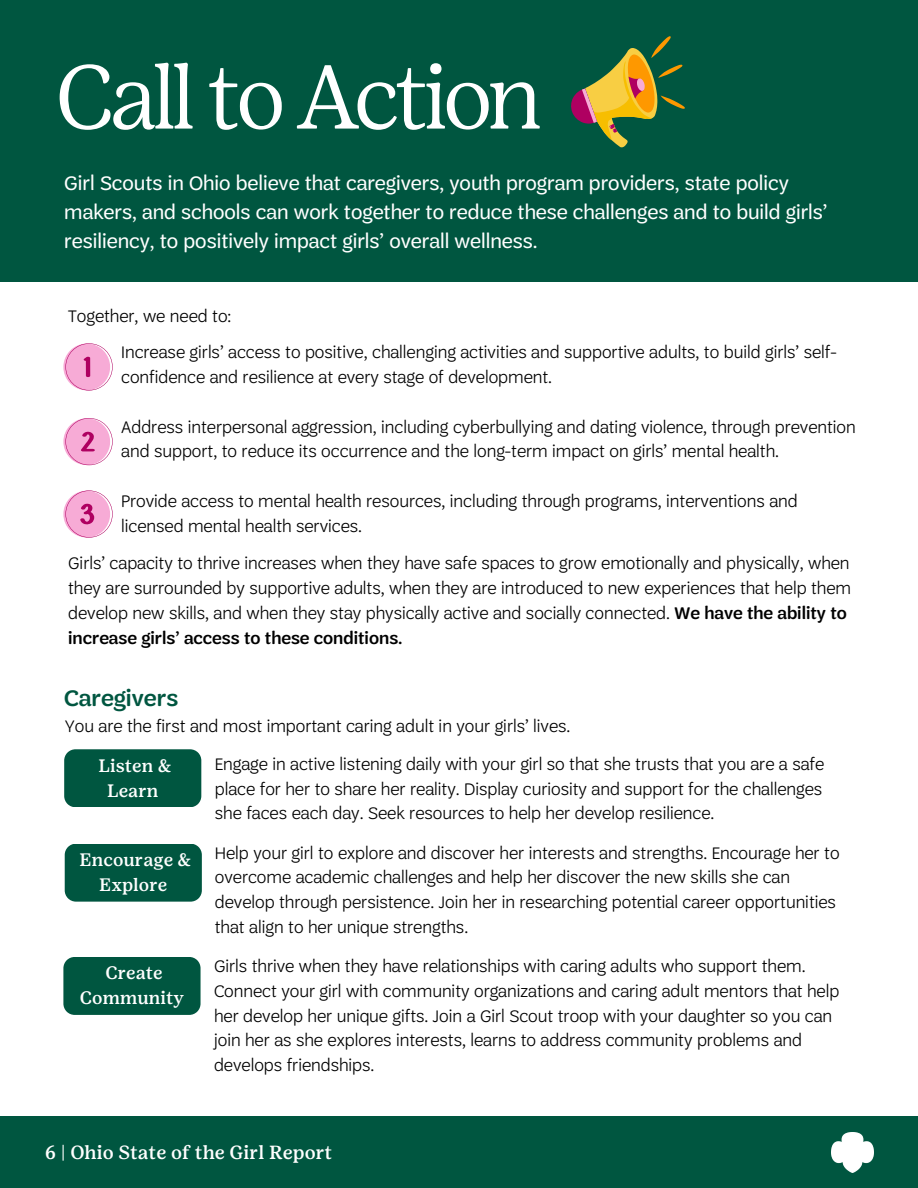
<style>
.page{position:relative;width:918px;height:1188px;background:#fff}
.page>*{position:absolute;margin:0;border:0;box-sizing:border-box;transform-origin:0 0}
.t1{font:300 90px "Girl Scout Display";letter-spacing:-.045em;color:#fff}
.t2{font:500 24px "Trefoil Sans";color:#005640}
.t3{font:21px/29.2px "Trefoil Sans";color:#fff}
.t4{font:500 19.05px "Girl Scout Text";color:#fff}
.t5{font:300 18px/24.8px "Trefoil Sans";color:#000}
.t6{font:500 18px/24.8px "Girl Scout Text";color:#fff;text-align:center}
.s1{font-weight:500}
</style>
<div class="page">
<div style="left:0;top:0;width:918px;height:282px;background:#005640"></div>
<svg style="left:571px;top:36px;width:113px;height:111px"></svg>
<div style="left:0;top:1117px;width:918px;height:71px;background:#005640"></div>
<img style="left:832px;top:1133px;width:42px;height:39px">
<svg style="left:63px;top:343px;width:50px;height:48px"></svg>
<svg style="left:63px;top:418px;width:50px;height:47px"></svg>
<svg style="left:63px;top:490px;width:50px;height:48px"></svg>
<div style="left:64px;top:749px;width:137px;height:58px;background:#005640"></div>
<div style="left:65px;top:844px;width:137px;height:58px;background:#005640"></div>
<div style="left:63px;top:957px;width:138px;height:58px;background:#005640"></div>
<p class="t1" style="left:56px;top:44px;width:487px">Call to Action</p>
<h4 class="t3" style="left:64px;top:168px;width:765px">Girl Scouts in Ohio believe that caregivers, youth program providers, state policy makers, and schools can work together to reduce these challenges and to build girls’ resiliency, to positively impact girls’ overall wellness.</h4>
<p class="t5" style="left:68px;top:303px;width:165px">Together, we need to:</p>
<p class="t5" style="left:121px;top:340px;width:717px">Increase girls’ access to positive, challenging activities and supportive adults, to build girls’ self&shy;confidence and resilience at every stage of development.</p>
<p class="t5" style="left:121px;top:414px;width:736px">Address interpersonal aggression, including cyberbullying and dating violence, through prevention and support, to reduce its occurrence and the long-term impact on girls’ mental health.</p>
<p class="t5" style="left:121px;top:488px;width:678px">Provide access to mental health resources, including through programs, interventions and licensed mental health services.</p>
<p class="t5" style="left:68px;top:551px;width:784px">Girls’ capacity to thrive increases when they have safe spaces to grow emotionally and physically, when they are surrounded by supportive adults, when they are introduced to new experiences that help them develop new skills, and when they stay physically active and socially connected. <span class="s1">We have the ability to increase girls’ access to these conditions.</span></p>
<p class="t2" style="left:64px;top:684px;width:116px">Caregivers</p>
<h5 class="t5" style="left:65px;top:713px;width:507px">You are the first and most important caring adult in your girls’ lives.</h5>
<h2 class="t6" style="left:98px;top:753px;width:74px">Listen &amp;<br>Learn</h2>
<p class="t6" style="left:80px;top:847px;width:113px">Encourage &amp;<br>Explore</p>
<h5 class="t6" style="left:80px;top:961px;width:106px">Create<br>Community</h5>
<p class="t5" style="left:215px;top:751px;width:611px;text-align:justify">Engage in active listening daily with your girl so that she trusts that you are a safe place for her to share her reality. Display curiosity and support for the challenges she faces each day. Seek resources to help her develop resilience.</p>
<p class="t5" style="left:215px;top:840px;width:626px">Help your girl to explore and discover her interests and strengths. Encourage her to overcome academic challenges and help her discover the new skills she can develop through persistence. Join her in researching potential career opportunities that align to her unique strengths.</p>
<p class="t5" style="left:214px;top:954px;width:627px">Girls thrive when they have relationships with caring adults who support them.<br>Connect your girl with community organizations and caring adult mentors that help her develop her unique gifts. Join a Girl Scout troop with your daughter so you can join her as she explores interests, learns to address community problems and develops friendships.</p>
<h1 class="t4" style="left:45px;top:1141px;width:289px">6 | Ohio State of the Girl Report</h1>
</div>
